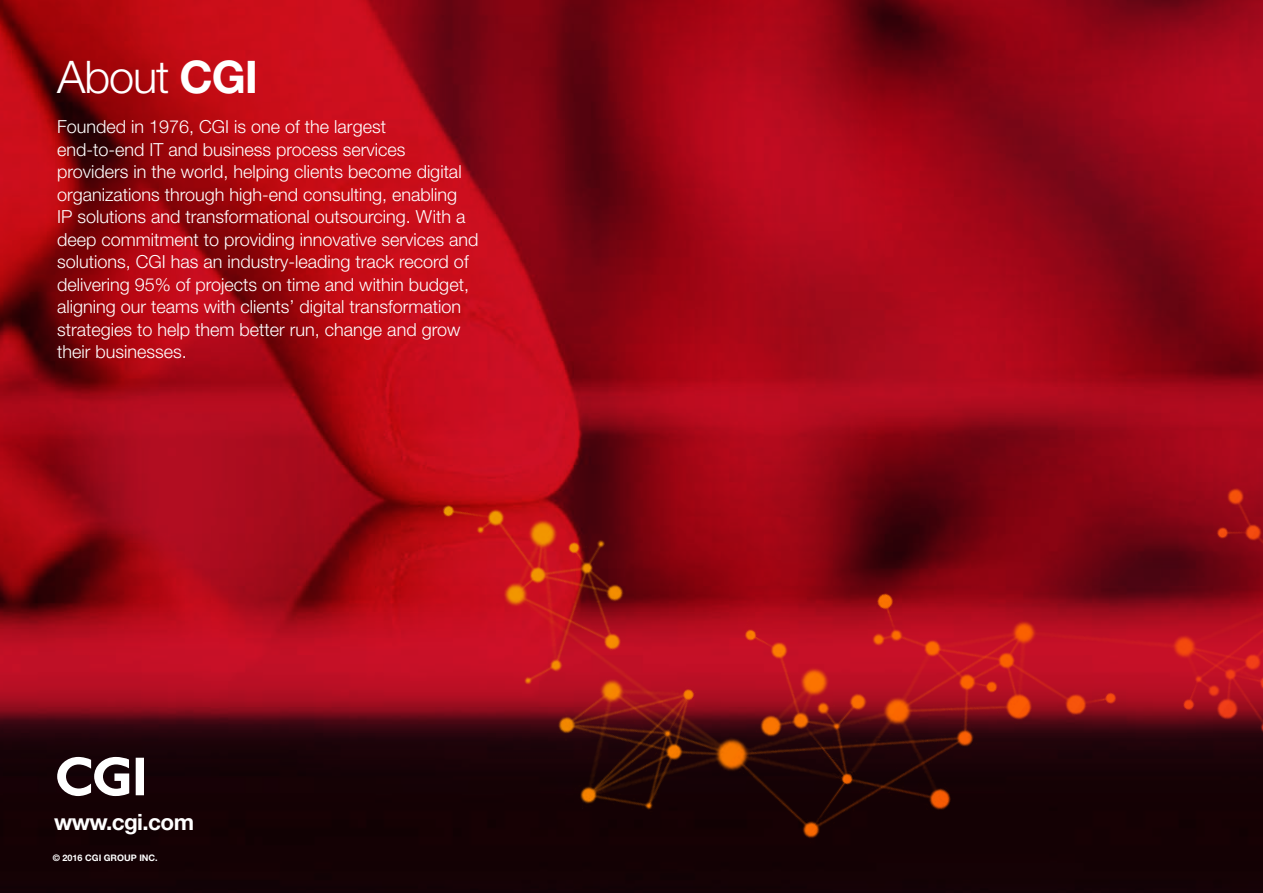
<style>
.page{position:relative;width:1263px;height:893px;background:#fff}
.page>*{position:absolute;margin:0;border:0;box-sizing:border-box;transform-origin:0 0}
.t1{font:300 45px "Helvetica Neue LT Std";letter-spacing:-.025em;color:#fff}
.t2{font:700 22.5px "Helvetica Neue";letter-spacing:-.025em;color:#fff}
.t3{font:300 18px/22.5px "Helvetica Neue LT Std";color:#fff}
.t4{font:700 9px "Helvetica Neue LT Std";color:#fff}
.s1{font-weight:700}
</style>
<div class="page">
<svg style="left:0;top:0;width:242px;height:893px;background:#870711"></svg>
<img style="left:242px;top:0;width:1021px;height:893px">
<svg style="left:57px;top:757px;width:87px;height:39px"></svg>
<h1 class="t1" style="left:57px;top:49px;width:202px">About <span class="s1">CGI</span></h1>
<p class="t3" style="left:57px;top:115px;width:423px">Founded in 1976, CGI is one of the largest<br>end-to-end IT and business process services providers in the world, helping clients become digital organizations through high-end consulting, enabling<br>IP solutions and transformational outsourcing. With a deep commitment to providing innovative services and solutions, CGI has an industry-leading track record of delivering 95% of projects on time and within budget, aligning our teams with clients’ digital transformation strategies to help them better run, change and grow their businesses.</p>
<p class="t2" style="left:54px;top:808px;width:142px">www.cgi.com</p>
<p class="t4" style="left:53px;top:853px;width:106px">© 2016 CGI GROUP INC.</p>
</div>
